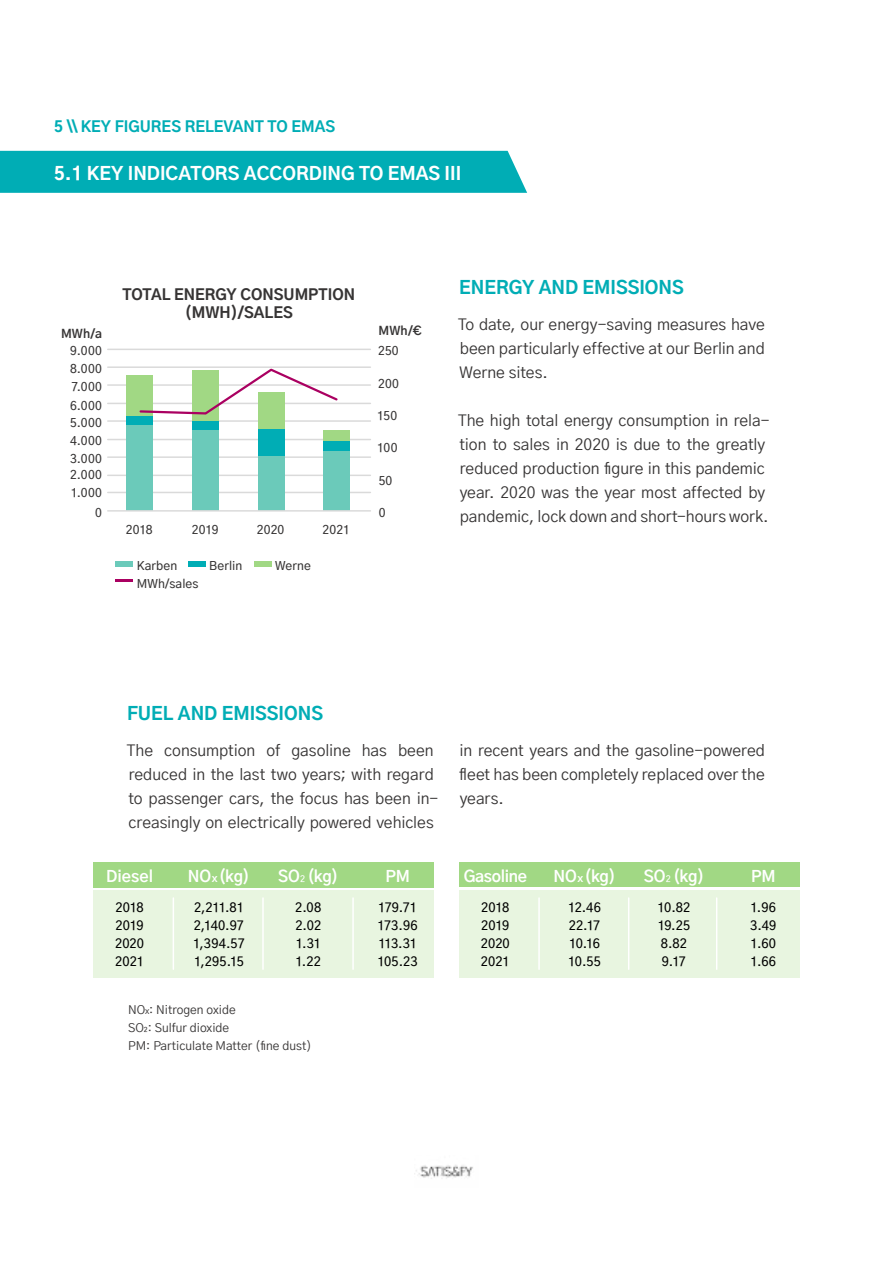
<style>
.page{position:relative;width:893px;height:1263px;background:#fff}
.page>*{position:absolute;margin:0;border:0;box-sizing:border-box;transform-origin:0 0}
.t1{font:800 18px "Gothic A1";color:#00adb5}
.t2{font:800 18px "Gothic A1";color:#fff}
.t3{font:15.75px/24px "Gothic A1";color:#363434;text-align:justify}
.t4{font:700 15.75px "Gothic A1";letter-spacing:-.015em;color:#fff}
.t5{font:800 15px/18px "Gothic A1";color:#363434;text-align:center}
.t6{font:800 15px "Gothic A1";color:#00adb5}
.t7{font:500 12.75px/18px "Gothic A1";color:#000;text-align:justify}
.t8{font:500 12.75px/18px "Gothic A1";letter-spacing:-.02em;color:#000;text-align:center}
.t9{font:500 12px/18.1px "Gothic A1";letter-spacing:.015em;color:#363434;text-align:justify}
.t10{font:12px/18px "Gothic A1";color:#363434}
.t11{font:700 12px "Gothic A1";letter-spacing:.01em;color:#363434}
.t12{font:700 10.5px "Gothic A1";color:#fff}
.t13{font:9px "Gothic A1";color:#363434}
.s1{font-weight:400;color:#a1d884}
.s2{font-weight:400}
.s3{font-size:10.5px}
.s4{color:#fff}
</style>
<div class="page">
<img style="left:416px;top:1165px;width:57px;height:14px">
<hr style="left:108px;top:492px;width:262px;height:1px;background:#dadada">
<hr style="left:108px;top:475px;width:262px;height:1px;background:#dadada">
<hr style="left:108px;top:456px;width:262px;height:2px;background:#dadada">
<hr style="left:108px;top:439px;width:262px;height:1px;background:#dadada">
<hr style="left:108px;top:420px;width:262px;height:2px;background:#dadada">
<hr style="left:108px;top:403px;width:262px;height:1px;background:#dadada">
<hr style="left:108px;top:384px;width:262px;height:2px;background:#dadada">
<hr style="left:108px;top:366px;width:262px;height:2px;background:#dadada">
<hr style="left:108px;top:349px;width:262px;height:1px;background:#dadada">
<div style="left:127px;top:425px;width:26px;height:86px;background:#6bcaba"></div>
<div style="left:192px;top:430px;width:27px;height:81px;background:#6bcaba"></div>
<div style="left:258px;top:455px;width:26px;height:56px;background:#6bcaba"></div>
<div style="left:324px;top:450px;width:26px;height:61px;background:#6bcaba"></div>
<div style="left:127px;top:415px;width:26px;height:10px;background:#00adb5"></div>
<div style="left:192px;top:420px;width:27px;height:10px;background:#00adb5"></div>
<div style="left:258px;top:429px;width:26px;height:26px;background:#00adb5"></div>
<div style="left:324px;top:441px;width:26px;height:10px;background:#00adb5"></div>
<div style="left:324px;top:430px;width:26px;height:11px;background:#a1d884"></div>
<div style="left:127px;top:375px;width:26px;height:40px;background:#a1d884"></div>
<div style="left:192px;top:370px;width:27px;height:50px;background:#a1d884"></div>
<div style="left:258px;top:393px;width:26px;height:36px;background:#a1d884"></div>
<hr style="left:108px;top:510px;width:262px;height:2px;background:#dadada">
<svg style="left:138px;top:368px;width:201px;height:48px"></svg>
<div style="left:115px;top:561px;width:18px;height:5px;background:#6bcaba"></div>
<div style="left:188px;top:561px;width:18px;height:5px;background:#00adb5"></div>
<div style="left:254px;top:561px;width:18px;height:5px;background:#a1d884"></div>
<svg style="left:115px;top:580px;width:18px;height:2px"></svg>
<div style="left:94px;top:862px;width:340px;height:26px;background:#a1d884"></div>
<div style="left:94px;top:891px;width:340px;height:87px;background:#e8f5e0"></div>
<hr style="left:173px;top:898px;width:1px;height:71px;background:#fff">
<hr style="left:262px;top:898px;width:2px;height:71px;background:#fff">
<div style="left:459px;top:862px;width:340px;height:24px;background:#a1d884"></div>
<div style="left:459px;top:891px;width:340px;height:87px;background:#e8f5e0"></div>
<div style="left:0;top:151px;width:527px;height:42px;background:#00adb5"></div>
<hr style="left:352px;top:898px;width:2px;height:71px;background:#fff">
<hr style="left:538px;top:898px;width:2px;height:71px;background:#fff">
<hr style="left:628px;top:898px;width:1px;height:71px;background:#fff">
<hr style="left:716px;top:898px;width:1px;height:71px;background:#fff">
<p class="t6" style="left:54px;top:114px;width:282px">5 \\ KEY FIGURES RELEVANT TO EMAS</p>
<p class="t2" style="left:54px;top:159px;width:409px">5.1 KEY INDICATORS ACCORDING TO EMAS III</p>
<p class="t5" style="left:122px;top:285px;width:234px">TOTAL ENERGY CONSUMPTION (MWH)/SALES</p>
<p class="t11" style="left:61px;top:324px;width:42px">MWh/a</p>
<p class="t11" style="left:379px;top:321px;width:45px">MWh/€</p>
<p class="t9" style="left:378px;top:342px;width:22px">250</p>
<p class="t9" style="left:378px;top:374px;width:22px">200</p>
<p class="t9" style="left:377px;top:406px;width:21px">150</p>
<p class="t9" style="left:377px;top:438px;width:22px">100</p>
<p class="t9" style="left:379px;top:471px;width:15px">50</p>
<p class="t9" style="left:379px;top:503px;width:8px">0</p>
<p class="t9" style="left:70px;top:341px;width:33px">9.000</p>
<p class="t9" style="left:70px;top:359px;width:33px">8.000<br>7.000<br>6.000</p>
<p class="t9" style="left:70px;top:413px;width:33px">5.000<br>4.000<br>3.000</p>
<p class="t9" style="left:70px;top:465px;width:33px">2.000<br>1.000</p>
<p class="t9" style="left:95px;top:503px;width:8px">0</p>
<p class="t9" style="left:126px;top:520px;width:28px">2018</p>
<p class="t9" style="left:192px;top:520px;width:28px">2019</p>
<p class="t9" style="left:257px;top:520px;width:29px">2020</p>
<p class="t9" style="left:323px;top:520px;width:29px">2021</p>
<p class="t9" style="left:137px;top:556px;width:63px">Karben<br>MWh/sales</p>
<p class="t9" style="left:209px;top:556px;width:35px">Berlin</p>
<p class="t9" style="left:275px;top:556px;width:37px">Werne</p>
<p class="t1" style="left:459px;top:273px;width:226px">ENERGY AND EMISSIONS</p>
<p class="t3" style="left:458px;top:312px;width:308px">To date, our energy-saving measures have been particularly effective at our Berlin and Werne sites.</p>
<p class="t3" style="left:458px;top:408px;width:313px;text-align:left">The high total energy consumption in rela&shy;tion to sales in 2020 is due to the greatly reduced production figure in this pandemic year. 2020 was the year most affected by pandemic, lock down and short-hours work.</p>
<p class="t1" style="left:127px;top:699px;width:198px">FUEL AND EMISSIONS</p>
<p class="t3" style="left:127px;top:738px;width:313px;text-align:left">The consumption of gasoline has been reduced in the last two years; with regard to passenger cars, the focus has been in&shy;creasingly on electrically powered vehicles</p>
<p class="t3" style="left:459px;top:738px;width:307px">in recent years and the gasoline-powered fleet has been completely replaced over the years.</p>
<p class="t4" style="left:106px;top:864px;width:48px">Diesel</p>
<p class="t4" style="left:188px;top:864px;width:64px">NO<span class="s1">₂</span> (kg)</p>
<p class="t4" style="left:278px;top:864px;width:62px">SO<span class="s2">₂</span> (kg)</p>
<p class="t4" style="left:385px;top:864px;width:26px">PM</p>
<p class="t7" style="left:115px;top:898px;width:30px">2018<br>2019<br>2020<br>2021</p>
<p class="t7" style="left:193px;top:898px;width:53px">2,211.81<br>2,140.97<br>1,394.57<br>1,295.15</p>
<p class="t7" style="left:295px;top:898px;width:27px">2.08<br>2.02<br>1.31<br>1.22</p>
<p class="t7" style="left:378px;top:898px;width:42px">179.71<br>173.96<br>113.31<br>105.23</p>
<p class="t12" style="left:212px;top:870px;width:7px">x</p>
<p class="t4" style="left:553px;top:864px;width:64px">NO<span class="s1">₂</span><span class="s3">x</span>(kg)</p>
<p class="t4" style="left:464px;top:864px;width:65px">Gasoline</p>
<p class="t4" style="left:644px;top:864px;width:62px">SO<span class="s2">₂</span> (kg)</p>
<p class="t4" style="left:751px;top:864px;width:26px">PM</p>
<p class="t7" style="left:481px;top:898px;width:30px">2018<br>2019<br>2020<br>2021</p>
<p class="t7" style="left:568px;top:898px;width:34px">12.46<br>22.17<br>10.16<br>10.55</p>
<p class="t8" style="left:658px;top:898px;width:34px">10.82<br>19.25<br>8.82<br>9.17</p>
<p class="t7" style="left:750px;top:898px;width:28px">1.96<br>3.49<br>1.60<br>1.66</p>
<p class="t10" style="left:128px;top:1000px;width:185px">NO<span class="s4">₂</span>: Nitrogen oxide<br>SO₂: Sulfur dioxide<br>PM: Particulate Matter (fine dust)</p>
<p class="t13" style="left:145px;top:1004px;width:6px">x</p>
</div>
